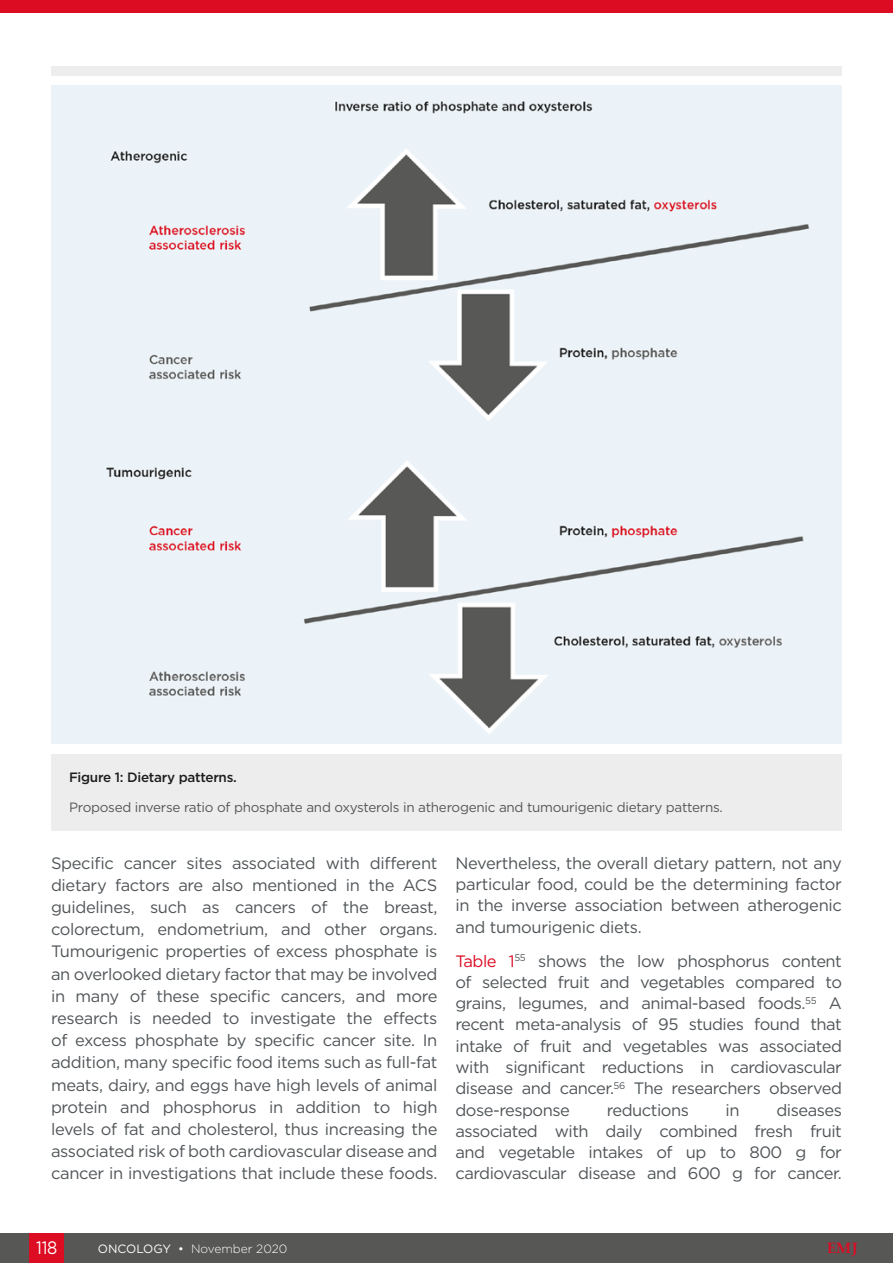
<style>
.page{position:relative;width:893px;height:1263px;background:#fff}
.page>*{position:absolute;margin:0;border:0;box-sizing:border-box;transform-origin:0 0}
.t1{font:18px "Gotham";color:#fff;scale:.9 1}
.Body_Text{font:16.5px/22.2px "Gotham";letter-spacing:-.03em;color:#515558;text-align:justify}
.t2{font:700 15px "Palatino Linotype";color:#dc0c23}
.t3{font:13.5px "Gotham";letter-spacing:-.02em;color:#575756}
.t4{font:500 13.5px "Gotham";letter-spacing:-.02em;color:#1d1d1d}
.t5{font:300 12px "Gotham";color:#fff}
.s1{color:#dc0c23}
.s2{font-weight:400}
</style>
<div class="page">
<div style="left:0;top:1233px;width:893px;height:30px;background:#575756"></div>
<div style="left:30px;top:1233px;width:34px;height:30px;background:#dc0c23"></div>
<div style="left:0;top:0;width:893px;height:13px;background:#dc0c23"></div>
<img style="left:51px;top:85px;width:791px;height:658px">
<div style="left:51px;top:67px;width:791px;height:9px;background:#ededed"></div>
<div style="left:51px;top:754px;width:791px;height:76px;background:#ededed"></div>
<p class="t4" style="left:69px;top:768px;width:169px">Figure 1: Dietary patterns.</p>
<p class="t3" style="left:69px;top:799px;width:655px">Proposed inverse ratio of phosphate and oxysterols in atherogenic and tumourigenic dietary patterns.</p>
<p class="Body_Text" style="left:51px;top:851px;width:388px">Specific cancer sites associated with different dietary factors are also mentioned in the ACS guidelines, such as cancers of the breast, colorectum, endometrium, and other organs.<br>Tumourigenic properties of excess phosphate is an overlooked dietary factor that may be involved in many of these specific cancers, and more research is needed to investigate the effects of excess phosphate by specific cancer site. In addition, many specific food items such as full-fat meats, dairy, and eggs have high levels of animal protein and phosphorus in addition to high levels of fat and cholesterol, thus increasing the associated risk of both cardiovascular disease and cancer in investigations that include these foods.</p>
<p class="Body_Text" style="left:455px;top:852px;width:388px;line-height:21.3px">Nevertheless, the overall dietary pattern, not any particular food, could be the determining factor in the inverse association between atherogenic and tumourigenic diets.</p>
<p class="Body_Text" style="left:455px;top:950px;width:388px;line-height:21.3px"><span class="s1">Table 1</span><sup>55</sup> shows the low phosphorus content of selected fruit and vegetables compared to grains, legumes, and animal-based foods.<sup>55</sup> A recent meta-analysis of 95 studies found that intake of fruit and vegetables was associated with significant reductions in cardiovascular disease and cancer.<sup>56</sup> The researchers observed dose-response</p>
<p class="Body_Text" style="left:455px;top:1099px;width:388px;line-height:21.3px;text-indent:321px">diseases associated with daily combined fresh fruit and vegetable intakes of up to 800 g for cardiovascular disease and 600 g for cancer.</p>
<p class="Body_Text" style="left:607px;top:1098px;width:84px">reductions</p>
<p class="Body_Text" style="left:726px;top:1098px;width:16px">in</p>
<p class="t1" style="left:36px;top:1236px;width:25px">118</p>
<p class="t5" style="left:98px;top:1241px;width:191px"><span class="s2">ONCOLOGY •</span> November 2020</p>
<p class="t2" style="left:827px;top:1238px;width:32px">EMJ</p>
</div>
